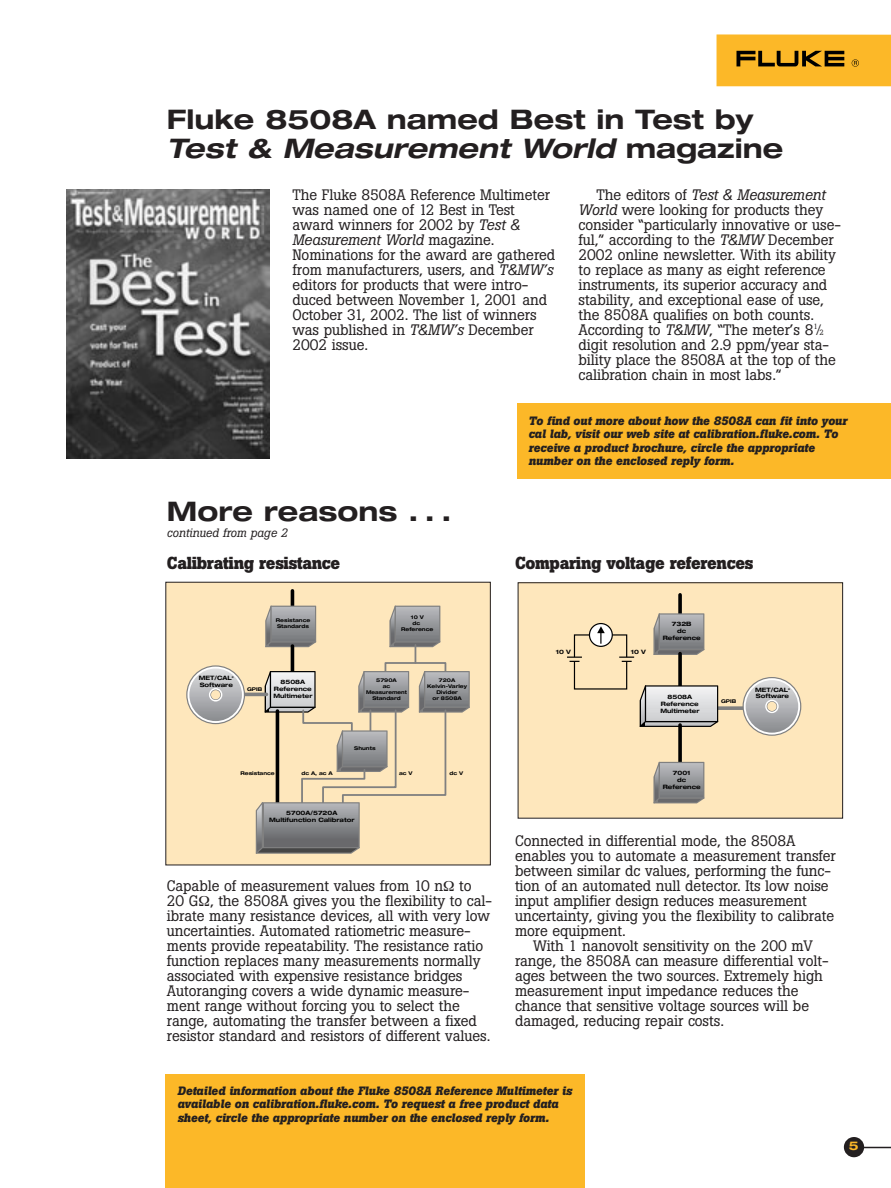
<style>
.page{position:relative;width:891px;height:1188px;background:#fff}
.page>*{position:absolute;margin:0;border:0;box-sizing:border-box;transform-origin:0 0}
.t1{font:700 expanded 27px/28.5px "Helvetica Neue";color:#231f20}
.t2{font:700 17.25px "Boton";letter-spacing:-.02em;color:#231f20}
.t3{font:15px/15px "Boton";letter-spacing:-.005em;color:#231f20}
.t4{font:italic 700 12px/13.5px "Boton";letter-spacing:-.005em;color:#231f20}
.t5{font:italic 12px "Boton";color:#231f20}
.t6{font:700 expanded 12px "Helvetica Neue";color:#fcb828}
.t7{font:700 expanded 6px/6.9px "Helvetica Neue";color:#000;text-align:center}
.t8{font:700 expanded 5.1px/6px "Helvetica Neue";color:#000;text-align:center}
.t9{font:700 expanded 2.4px "Helvetica Neue";color:#000}
.s1{font-style:italic}
.s2{font-size:7.5px}
</style>
<div class="page">
<div style="left:165px;top:1074px;width:420px;height:114px;background:#fcb828"></div>
<div style="left:518px;top:404px;width:373px;height:75px;background:#fcb828"></div>
<div style="left:844px;top:1137px;width:20px;height:20px;background:#231f20;border-radius:50%"></div>
<hr style="left:848px;top:1147px;width:43px;height:1px;background:#231f20">
<div style="left:717px;top:34px;width:174px;height:52px;background:#fcb828"></div>
<svg style="left:737px;top:51px;width:107px;height:15px"></svg>
<svg style="left:852px;top:59px;width:7px;height:8px"></svg>
<img style="left:66px;top:189px;width:204px;height:270px">
<div style="left:166px;top:582px;width:324px;height:283px;background:#fee7bc"></div>
<hr style="left:291px;top:591px;width:3px;height:47px;background:#000">
<hr style="left:231px;top:693px;width:35px;height:3px;background:#808080">
<svg style="left:256px;top:606px;width:214px;height:248px"></svg>
<img style="left:257px;top:805px;width:5px;height:47px">
<svg style="left:186px;top:665px;width:59px;height:59px"></svg>
<div style="left:518px;top:583px;width:325px;height:235px;background:#fee7bc"></div>
<svg style="left:678px;top:595px;width:4px;height:18px"></svg>
<svg style="left:653px;top:613px;width:51px;height:42px"></svg>
<img style="left:658px;top:650px;width:44px;height:4px">
<img style="left:655px;top:617px;width:4px;height:36px">
<div style="left:659px;top:613px;width:45px;height:37px;background:#999a9b"></div>
<img style="left:660px;top:615px;width:43px;height:34px">
<svg style="left:678px;top:654px;width:4px;height:31px"></svg>
<svg style="left:718px;top:706px;width:25px;height:4px"></svg>
<svg style="left:640px;top:686px;width:78px;height:41px"></svg>
<img style="left:645px;top:722px;width:71px;height:4px">
<img style="left:641px;top:689px;width:4px;height:36px">
<svg style="left:645px;top:685px;width:73px;height:37px"></svg>
<img style="left:647px;top:687px;width:70px;height:34px">
<svg style="left:678px;top:725px;width:4px;height:37px"></svg>
<svg style="left:653px;top:762px;width:50px;height:41px"></svg>
<img style="left:658px;top:799px;width:44px;height:3px">
<img style="left:655px;top:766px;width:4px;height:35px">
<div style="left:659px;top:762px;width:45px;height:37px;background:#808080"></div>
<img style="left:660px;top:763px;width:43px;height:26px">
<svg style="left:589px;top:623px;width:24px;height:24px"></svg>
<svg style="left:567px;top:626px;width:67px;height:64px"></svg>
<svg style="left:743px;top:677px;width:58px;height:59px"></svg>
<div style="left:518px;top:582px;width:325px;height:237px;border:1px solid #231f20"></div>
<h1 class="t1" style="left:167px;top:108px;width:618px">Fluke 8508A named Best in Test by<br><span class="s1">Test &amp; Measurement World</span> magazine</h1>
<p class="t3" style="left:293px;top:188px;width:264px">The Fluke 8508A Reference Multimeter was named one of 12 Best in Test award winners for 2002 by <span class="s1">Test &amp;<br>Measurement World</span> magazine.<br>Nominations for the award are gathered from manufacturers, users, and <span class="s1">T&amp;MW’s </span>editors for products that were intro&shy;duced between November 1, 2001 and<br>October 31, 2002. The list of winners was published in <span class="s1">T&amp;MW’s</span> December<br>2002 issue.</p>
<p class="t3" style="left:579px;top:188px;width:264px;text-indent:18px">The editors of <span class="s1">Test &amp; Measurement World</span> were looking for products they consider “particularly innovative or use&shy;ful,” according to the <span class="s1">T&amp;MW</span> December 2002 online newsletter. With its ability to replace as many as eight reference instruments, its superior accuracy and stability, and exceptional ease of use, the 8508A qualifies on both counts.<br>According to <span class="s1">T&amp;MW</span>, “The meter’s 8<sup>1</sup>⁄<span class="s2">2 </span>digit resolution and 2.9 ppm/year sta&shy;bility place the 8508A at the top of the calibration chain in most labs.”</p>
<h1 class="t1" style="left:167px;top:499px;width:286px">More reasons . . .</h1>
<p class="t5" style="left:167px;top:528px;width:122px">continued from page 2</p>
<p class="t2" style="left:167px;top:557px;width:175px">Calibrating resistance</p>
<p class="t8" style="left:276px;top:618px;width:36px;text-align:left">Resistance<br>Standards</p>
<p class="t8" style="left:401px;top:615px;width:34px">10 V<br>dc<br>Reference</p>
<p class="t7" style="left:199px;top:675px;width:35px">MET/CAL</p>
<p class="t9" style="left:232px;top:676px;width:3px">®</p>
<p class="t7" style="left:200px;top:682px;width:35px">Software</p>
<p class="t8" style="left:247px;top:687px;width:17px">GPIB</p>
<p class="t7" style="left:273px;top:679px;width:41px">8508A<br>Reference<br>Multimeter</p>
<p class="t8" style="left:366px;top:678px;width:42px">5790A<br>ac<br>Measurement<br>Standard</p>
<p class="t8" style="left:427px;top:678px;width:41px">720A<br>Kelvin-Varley<br>Divider<br>or 8508A</p>
<p class="t8" style="left:354px;top:745px;width:23px">Shunts</p>
<p class="t8" style="left:240px;top:771px;width:36px">Resistance</p>
<p class="t8" style="left:399px;top:771px;width:15px">ac V</p>
<p class="t8" style="left:449px;top:771px;width:15px">dc V</p>
<p class="t8" style="left:301px;top:771px;width:33px">dc A, ac A</p>
<p class="t7" style="left:269px;top:810px;width:87px">5700A/5720A<br>Multifunction Calibrator</p>
<p class="t3" style="left:167px;top:880px;width:327px">Capable of measurement values from 10 n to 20 G , the 8508A gives you the flexibility to cal&shy;ibrate many resistance devices, all with very low uncertainties. Automated ratiometric measure&shy;ments provide repeatability. The resistance ratio function replaces many measurements normally associated with expensive resistance bridges Autoranging covers a wide dynamic measure&shy;ment range without forcing you to select the range, automating the transfer between a fixed resistor standard and resistors of different values.</p>
<p class="t4" style="left:528px;top:415px;width:320px">To find out more about how the 8508A can fit into your cal lab, visit our web site at calibration.fluke.com. To receive a product brochure, circle the appropriate number on the enclosed reply form.</p>
<p class="t2" style="left:515px;top:557px;width:240px">Comparing voltage references</p>
<p class="t7" style="left:556px;top:649px;width:17px">10 V</p>
<p class="t7" style="left:631px;top:649px;width:17px">10 V</p>
<p class="t7" style="left:663px;top:621px;width:39px">732B<br>dc<br>Reference</p>
<p class="t7" style="left:660px;top:694px;width:41px">8508A<br>Reference<br>Multimeter</p>
<p class="t8" style="left:721px;top:699px;width:17px">GPIB</p>
<p class="t7" style="left:755px;top:687px;width:35px">MET/CAL</p>
<p class="t9" style="left:788px;top:688px;width:3px">®</p>
<p class="t7" style="left:756px;top:693px;width:35px">Software</p>
<p class="t7" style="left:663px;top:770px;width:39px">7001<br>dc<br>Reference</p>
<p class="t3" style="left:515px;top:835px;width:282px">Connected in differential mode, the 8508A</p>
<p class="t3" style="left:515px;top:850px;width:322px">enables you to automate a measurement transfer</p>
<p class="t3" style="left:515px;top:865px;width:317px">between similar dc values, performing the func-</p>
<p class="t3" style="left:515px;top:880px;width:315px">tion of an automated null detector. Its low noise</p>
<p class="t3" style="left:515px;top:895px;width:293px">input amplifier design reduces measurement</p>
<p class="t3" style="left:515px;top:910px;width:321px">uncertainty, giving you the flexibility to calibrate</p>
<p class="t3" style="left:515px;top:925px;width:113px">more equipment.</p>
<p class="t3" style="left:533px;top:940px;width:281px">With 1 nanovolt sensitivity on the 200 mV</p>
<p class="t3" style="left:515px;top:955px;width:315px">range, the 8508A can measure differential volt-</p>
<p class="t3" style="left:515px;top:970px;width:309px">ages between the two sources. Extremely high</p>
<p class="t3" style="left:515px;top:985px;width:285px">measurement input impedance reduces the</p>
<p class="t3" style="left:515px;top:1000px;width:296px">chance that sensitive voltage sources will be</p>
<p class="t3" style="left:515px;top:1015px;width:211px">damaged, reducing repair costs.</p>
<p class="t4" style="left:177px;top:1085px;width:396px">Detailed information about the Fluke 8508A Reference Multimeter is available on calibration.fluke.com. To request a free product data sheet, circle the appropriate number on the enclosed reply form.</p>
<p class="t6" style="left:849px;top:1142px;width:11px">5</p>
</div>
